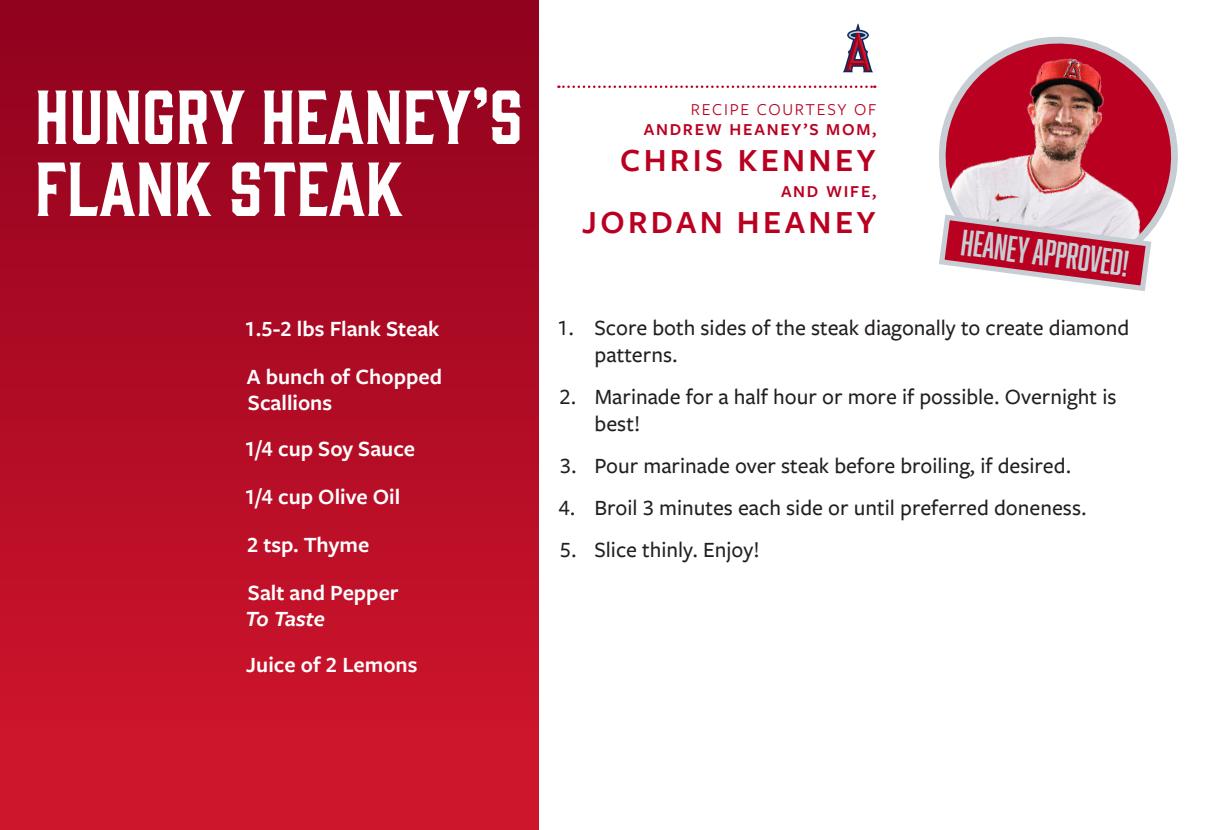
<style>
.page{position:relative;width:1224px;height:830px;background:#fff}
.page>*{position:absolute;margin:0;border:0;box-sizing:border-box;transform-origin:0 0}
.Titles_-_Align_Left{font:70.4px "Gin";color:#fff}
.t1{font:34px "Abolition";color:#c6ced4}
.t2{font:600 33.4px "Freight Sans Pro";letter-spacing:.1em;color:#ba0021}
.t3{font:500 22.6px/27px "Freight Sans Pro";color:#231f20}
.Ingredients{font:600 22.6px/26.4px "Freight Sans Pro";color:#fff}
.t4{font:600 17.4px/20.8px "Freight Sans Pro";letter-spacing:.1em;color:#ba0021;text-align:right}
.s1{font-style:italic}
.s2{font-weight:400}
</style>
<div class="page">
<div style="left:0;top:0;width:538px;height:830px;background:#cd152c"></div>
<div style="left:0;top:0;width:538px;height:727px;background:linear-gradient(to bottom,#8f021e,#cc142b)"></div>
<svg style="left:558px;top:86px;width:317px;height:2px"></svg>
<svg style="left:843px;top:23px;width:30px;height:50px"></svg>
<img style="left:939px;top:36px;width:239px;height:192px">
<svg style="left:939px;top:212px;width:215px;height:79px"></svg>
<p class="Titles_-_Align_Left" style="left:35px;top:68px;width:490px">HUNGRY HEANEY’S</p>
<p class="Titles_-_Align_Left" style="left:35px;top:140px;width:370px">FLANK STEAK</p>
<p class="Ingredients" style="left:245px;top:315px;width:196px">1.5-2 lbs Flank Steak</p>
<p class="Ingredients" style="left:247px;top:363px;width:197px">A bunch of Chopped<br>Scallions</p>
<p class="Ingredients" style="left:245px;top:435px;width:172px">1/4 cup Soy Sauce</p>
<p class="Ingredients" style="left:245px;top:483px;width:157px">1/4 cup Olive Oil</p>
<p class="Ingredients" style="left:247px;top:531px;width:124px">2 tsp. Thyme</p>
<p class="Ingredients" style="left:245px;top:579px;width:155px">Salt and Pepper<br><span class="s1">To Taste</span></p>
<p class="Ingredients" style="left:246px;top:651px;width:173px">Juice of 2 Lemons</p>
<p class="t4" style="left:644px;top:98px;width:234px"><span class="s2">RECIPE COURTESY OF<br></span>ANDREW HEANEY’S MOM,</p>
<p class="t2" style="left:620px;top:138px;width:257px">CHRIS KENNEY</p>
<p class="t4" style="left:781px;top:181px;width:97px">AND WIFE,</p>
<p class="t2" style="left:582px;top:200px;width:295px">JORDAN HEANEY</p>
<p class="t1" style="left:964px;top:223px;width:170px;rotate:7deg">HEANEY approved!</p>
<p class="t3" style="left:595px;top:313px;width:536px;text-indent:-37px">1. Score both sides of the steak diagonally to create diamond patterns.</p>
<p class="t3" style="left:595px;top:382px;width:523px;text-indent:-35px">2. Marinade for a half hour or more if possible. Overnight is best!</p>
<p class="t3" style="left:560px;top:451px;width:513px">3. Pour marinade over steak before broiling, if desired.</p>
<p class="t3" style="left:559px;top:494px;width:530px">4. Broil 3 minutes each side or until preferred doneness.</p>
<p class="t3" style="left:560px;top:536px;width:201px">5. Slice thinly. Enjoy!</p>
</div>
